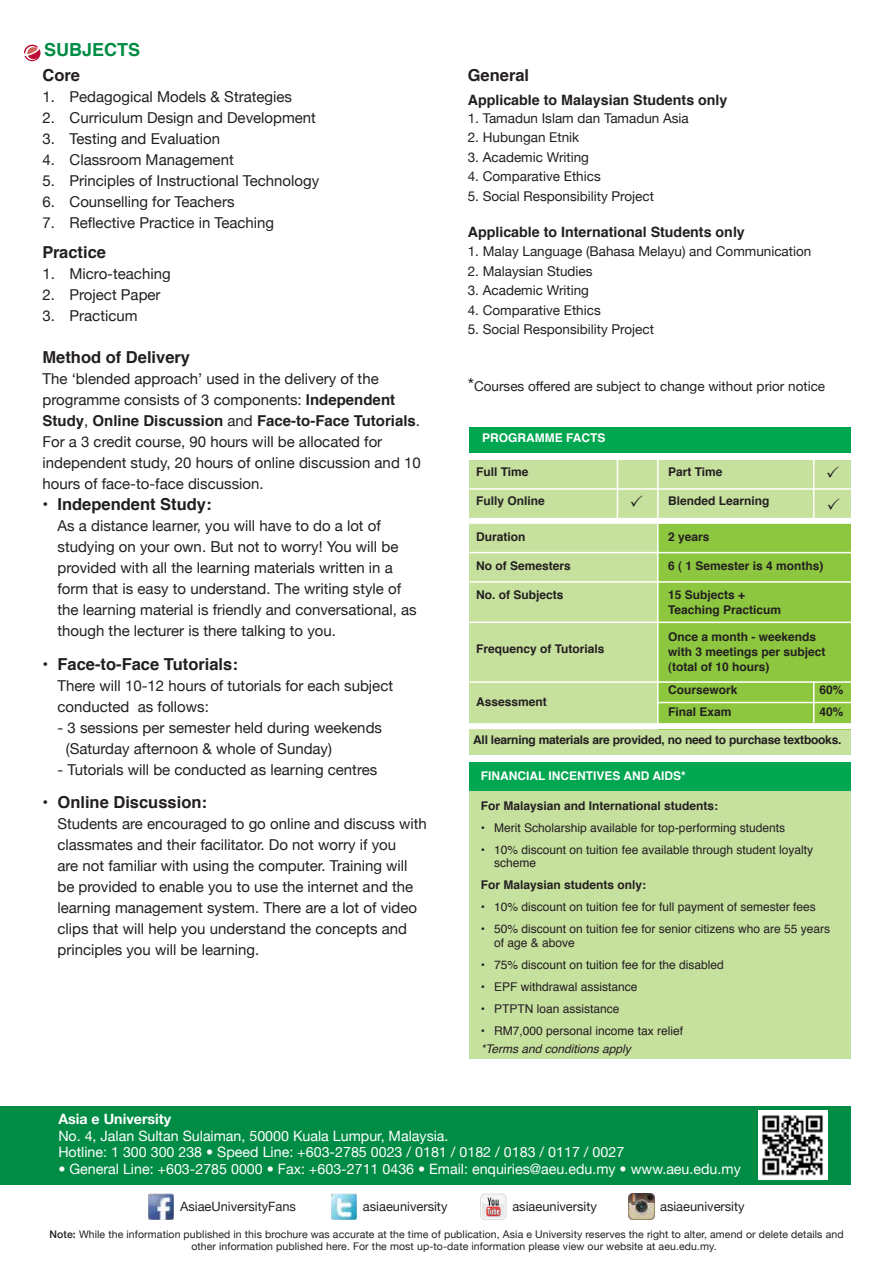
<style>
.page{position:relative;width:893px;height:1263px;background:#fff}
.page>*{position:absolute;margin:0;border:0;box-sizing:border-box;transform-origin:0 0}
.t1{font:700 18px "Helvetica";color:#008c44}
.t2{font:700 16.5px "Helvetica";color:#231f20}
.t3{font:700 16.5px "Helvetica LT Std";color:#231f20}
.t4{font:15px/21px "Helvetica Neue";color:#231f20}
.t5{font:700 15px "Helvetica";color:#231f20}
.t6{font:14.25px/16.5px "Helvetica Neue";color:#fff}
.t7{font:700 14.25px "Helvetica";color:#231f20}
.t8{font:700 14.25px "Helvetica Neue";color:#fff}
.t9{font:13.5px "Helvetica Neue";color:#231f20}
.t10{font:12.9px "Helvetica Neue";color:#231f20}
.t11{font:12px/13.5px "Helvetica";color:#231f20}
.t12{font:700 12px/15px "Helvetica";color:#231f20}
.t13{font:700 12px "Helvetica";letter-spacing:-.02em;color:#231f20}
.t14{font:700 12px "Helvetica";color:#fff}
.t15{font:italic 12px "Helvetica";color:#231f20}
.t16{font:10.5px/12px "Helvetica Neue";letter-spacing:.01em;color:#231f20}
.s1{font-family:"Helvetica"}
.s2{font-family:"Helvetica LT Std"}
.s3{font-family:"Helvetica";font-weight:700}
.s4{font-family:"Helvetica Neue";font-weight:400}
.s5{font-size:18px}
.s6{font-weight:500}
</style>
<div class="page">
<svg style="left:23px;top:45px;width:17px;height:16px"></svg>
<div style="left:469px;top:460px;width:381px;height:295px;background:#c6e09e"></div>
<hr style="left:469px;top:488px;width:387px;height:2px;background:#fff">
<div style="left:658px;top:521px;width:192px;height:208px;background:#8dc73f"></div>
<hr style="left:657px;top:459px;width:2px;height:270px;background:#fff">
<hr style="left:617px;top:458px;width:1px;height:63px;background:#fff">
<div style="left:469px;top:518px;width:387px;height:6px;background:#fff"></div>
<hr style="left:813px;top:681px;width:1px;height:42px;background:#fff">
<hr style="left:469px;top:681px;width:387px;height:2px;background:#fff">
<hr style="left:658px;top:702px;width:198px;height:1px;background:#fff">
<div style="left:468px;top:723px;width:387px;height:6px;background:#fff"></div>
<hr style="left:813px;top:460px;width:1px;height:60px;background:#fff">
<div style="left:469px;top:427px;width:381px;height:26px;background:#00a650"></div>
<hr style="left:469px;top:552px;width:387px;height:1px;background:#fff">
<hr style="left:469px;top:581px;width:387px;height:2px;background:#fff">
<hr style="left:469px;top:622px;width:387px;height:1px;background:#fff">
<div style="left:469px;top:791px;width:381px;height:268px;background:#c6e09e"></div>
<div style="left:469px;top:763px;width:381px;height:28px;background:#00a650"></div>
<div style="left:0;top:1106px;width:850px;height:78px;background:#008c44"></div>
<img style="left:758px;top:1111px;width:69px;height:68px">
<img style="left:148px;top:1194px;width:26px;height:25px">
<img style="left:628px;top:1194px;width:26px;height:26px">
<img style="left:331px;top:1194px;width:26px;height:25px">
<svg style="left:480px;top:1194px;width:26px;height:26px"></svg>
<svg style="left:481px;top:1194px;width:25px;height:25px"></svg>
<svg style="left:482px;top:1195px;width:23px;height:23px"></svg>
<svg style="left:482px;top:1195px;width:23px;height:21px"></svg>
<p class="t1" style="left:44px;top:35px;width:98px">SUBJECTS</p>
<p class="t3" style="left:43px;top:65px;width:39px">Cor<span class="s1">e</span></p>
<p class="t4" style="left:43px;top:86px;width:251px">1. Pedagogical Models &amp; Strategies</p>
<p class="t4" style="left:43px;top:107px;width:275px">2. Curriculum Design and Development</p>
<p class="t4" style="left:43px;top:128px;width:179px">3. Testing and Evaluation</p>
<p class="t4" style="left:43px;top:149px;width:193px">4. Classroom Management</p>
<p class="t4" style="left:43px;top:170px;width:278px">5. Principles of Instructional Technology</p>
<p class="t4" style="left:43px;top:191px;width:193px">6. Counselling for Teachers</p>
<p class="t4" style="left:43px;top:212px;width:233px">7. Reflective Practice in Teaching</p>
<p class="t2" style="left:43px;top:239px;width:65px"><span class="s2">Pra</span>ctice</p>
<p class="t4" style="left:43px;top:263px;width:130px">1. Micro-teaching</p>
<p class="t4" style="left:43px;top:284px;width:120px">2. Project Paper</p>
<p class="t4" style="left:43px;top:305px;width:97px">3. Practicum</p>
<p class="t2" style="left:43px;top:344px;width:149px">Method of Delivery</p>
<p class="t4" style="left:43px;top:368px;width:354px">The ‘blended approach’ used in the delivery of the programme consists of 3 components: <span class="s3">Independent</span></p>
<p class="t5" style="left:43px;top:408px;width:379px">Study<span class="s4">,</span> Online Discussion <span class="s4">and</span> Face-to-Face Tutorials<span class="s4">.</span></p>
<p class="t4" style="left:43px;top:431px;width:380px">For a 3 credit course, 90 hours will be allocated for independent study, 20 hours of online discussion and 10 hours of face-to-face discussion.</p>
<p class="t2" style="left:43px;top:491px;width:171px">• Independent Study:</p>
<p class="t4" style="left:58px;top:515px;width:361px">As a distance learner, you will have to do a lot of studying on your own. But not to worry! You will be provided with all the learning materials written in a form that is easy to understand. The writing style of the learning material is friendly and conversational, as though the lecturer is there talking to you.</p>
<p class="t2" style="left:43px;top:650px;width:197px">• Face-to-Face Tutorials:</p>
<p class="t4" style="left:58px;top:674px;width:337px">There will 10-12 hours of tutorials for each subject conducted as follows:</p>
<p class="t4" style="left:66px;top:716px;width:318px;text-indent:-8px">- 3 sessions per semester held during weekends (Saturday afternoon &amp; whole of Sunday)</p>
<p class="t4" style="left:58px;top:758px;width:321px">- Tutorials will be conducted as learning centres</p>
<p class="t2" style="left:43px;top:789px;width:166px">• Online Discussion:</p>
<p class="t4" style="left:58px;top:813px;width:371px">Students are encouraged to go online and discuss with classmates and their facilitator. Do not worry if you<br>are not familiar with using the computer. Training will be provided to enable you to use the internet and the learning management system. There are a lot of video clips that will help you understand the concepts and principles you will be learning.</p>
<p class="t2" style="left:468px;top:62px;width:63px">General</p>
<p class="t7" style="left:468px;top:88px;width:261px">Applicable to Malaysian Students only</p>
<p class="t9" style="left:468px;top:110px;width:223px">1. Tamadun Islam dan Tamadun Asia</p>
<p class="t9" style="left:468px;top:129px;width:113px">2. Hubungan Etnik</p>
<p class="t9" style="left:468px;top:149px;width:123px">3. Academic Writing</p>
<p class="t9" style="left:468px;top:168px;width:135px">4. Comparative Ethics</p>
<p class="t9" style="left:468px;top:188px;width:188px">5. Social Responsibility Project</p>
<p class="t7" style="left:468px;top:220px;width:279px">Applicable to International Students only</p>
<p class="t9" style="left:468px;top:243px;width:345px">1. Malay Language (Bahasa Melayu) and Communication</p>
<p class="t9" style="left:468px;top:263px;width:126px">2. Malaysian Studies</p>
<p class="t9" style="left:468px;top:282px;width:123px">3. Academic Writing</p>
<p class="t9" style="left:468px;top:302px;width:135px">4. Comparative Ethics</p>
<p class="t9" style="left:468px;top:321px;width:188px">5. Social Responsibility Project</p>
<p class="t9" style="left:468px;top:378px;width:359px"><span class="s5">*</span>Courses offered are subject to change without prior notice</p>
<p class="t14" style="left:482px;top:428px;width:125px">PROGRAMME FACTS</p>
<p class="t12" style="left:476px;top:465px;width:54px">Full Time</p>
<p class="t12" style="left:476px;top:493px;width:70px">Fully Online</p>
<p class="t12" style="left:476px;top:529px;width:51px">Duration</p>
<p class="t12" style="left:476px;top:558px;width:96px">No of Semesters</p>
<p class="t12" style="left:476px;top:587px;width:89px">No. of Subjects</p>
<p class="t12" style="left:476px;top:642px;width:130px">Frequency of Tutorials</p>
<p class="t12" style="left:476px;top:694px;width:72px">Assessment</p>
<p class="t12" style="left:668px;top:465px;width:56px">Part Time</p>
<p class="t12" style="left:668px;top:493px;width:103px">Blended Learning</p>
<p class="t12" style="left:668px;top:529px;width:43px">2 years</p>
<p class="t12" style="left:668px;top:558px;width:157px">6 ( 1 Semester is 4 months)</p>
<p class="t12" style="left:668px;top:587px;width:115px">15 Subjects +<br>Teaching Practicum</p>
<p class="t12" style="left:668px;top:630px;width:159px">Once a month - weekends with 3 meetings per subject (total of 10 hours)</p>
<p class="t12" style="left:668px;top:682px;width:71px">Coursework</p>
<p class="t12" style="left:819px;top:682px;width:26px">60%</p>
<p class="t12" style="left:668px;top:705px;width:65px">Final Exam</p>
<p class="t12" style="left:819px;top:705px;width:26px">40%</p>
<p class="t13" style="left:473px;top:730px;width:370px">All learning materials are provided, no need to purchase textbooks.</p>
<p class="t14" style="left:481px;top:766px;width:206px">FINANCIAL INCENTIVES AND AIDS*</p>
<p class="t12" style="left:481px;top:798px;width:239px">For Malaysian and International students:</p>
<p class="t11" style="left:481px;top:821px;width:306px">• Merit Scholarship available for top-performing students</p>
<p class="t11" style="left:494px;top:843px;width:320px;text-indent:-14px">• 10% discount on tuition fee available through student loyalty scheme</p>
<p class="t12" style="left:481px;top:878px;width:167px">For Malaysian students only:</p>
<p class="t11" style="left:481px;top:901px;width:336px">• 10% discount on tuition fee for full payment of semester fees</p>
<p class="t11" style="left:494px;top:923px;width:338px;text-indent:-14px">• 50% discount on tuition fee for senior citizens who are 55 years of age &amp; above</p>
<p class="t11" style="left:481px;top:958px;width:244px">• 75% discount on tuition fee for the disabled</p>
<p class="t11" style="left:481px;top:980px;width:158px">• EPF withdrawal assistance</p>
<p class="t11" style="left:481px;top:1002px;width:140px">• PTPTN loan assistance</p>
<p class="t11" style="left:481px;top:1024px;width:204px">• RM7,000 personal income tax relief</p>
<p class="t15" style="left:481px;top:1039px;width:152px">*Terms and conditions apply</p>
<p class="t8" style="left:58px;top:1110px;width:114px">Asia e University</p>
<p class="t6" style="left:58px;top:1127px;width:567px">No. 4, Jalan Sultan Sulaiman, 50000 Kuala Lumpur, Malaysia.<br>Hotline: 1 300 300 238 • Speed Line: +603-2785 0023 / 0181 / 0182 / 0183 / 0117 / 0027</p>
<p class="t6" style="left:58px;top:1160px;width:684px">• General Line: +603-2785 0000 • Fax: +603-2711 0436 • Email: enquiries@aeu.edu.my • www.aeu.edu.my</p>
<p class="t10" style="left:180px;top:1198px;width:117px">AsiaeUniversityFans</p>
<p class="t10" style="left:363px;top:1198px;width:86px">asiaeuniversity</p>
<p class="t10" style="left:512px;top:1198px;width:86px">asiaeuniversity</p>
<p class="t10" style="left:660px;top:1198px;width:86px">asiaeuniversity</p>
<p class="t16" style="left:191px;top:1228px;width:654px;text-indent:-142px"><span class="s6">Note:</span> While the information published in this brochure was accurate at the time of publication, Asia e University reserves the right to alter, amend or delete details and other information published here. For the most up-to-date information please view our website at aeu.edu.my.</p>
</div>
